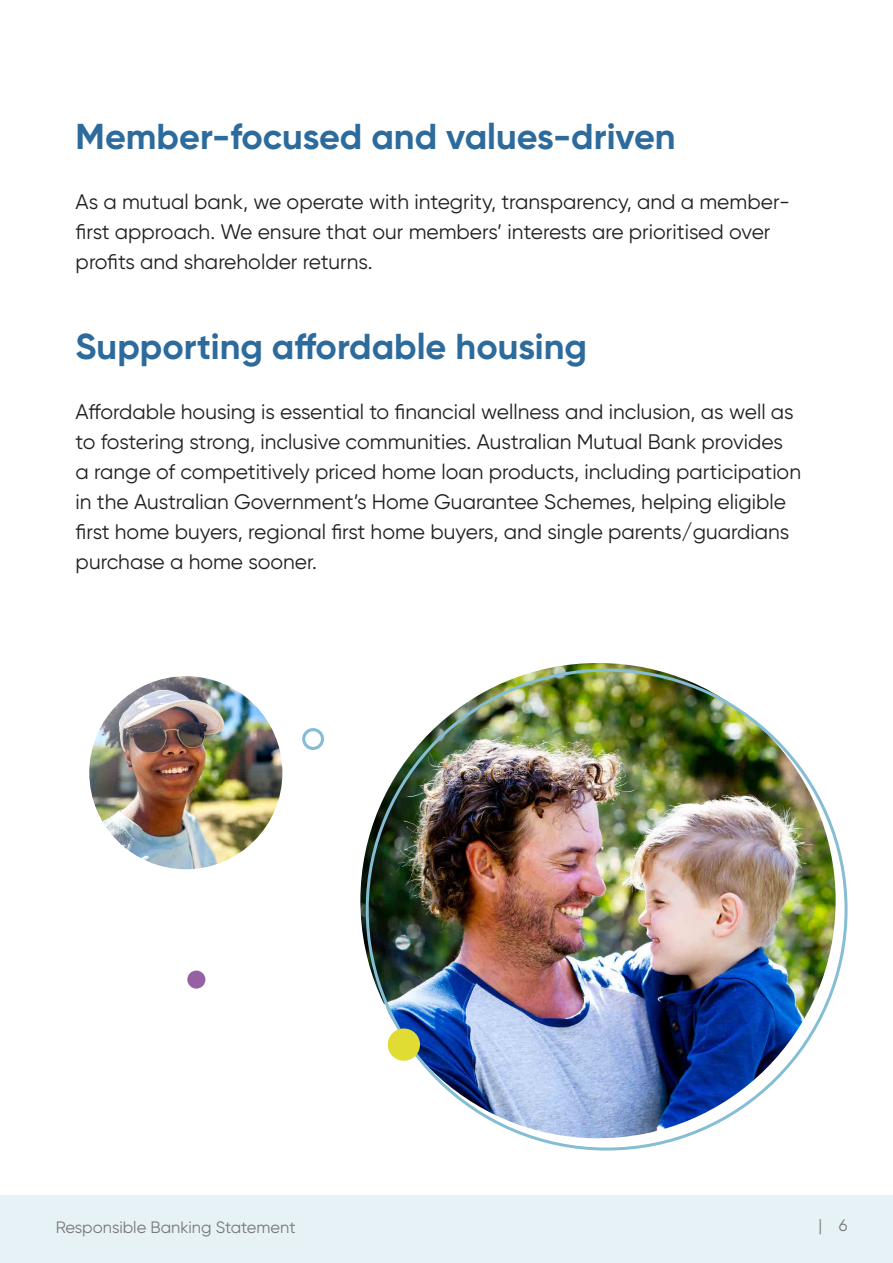
<style>
.page{position:relative;width:893px;height:1263px;background:#fff}
.page>*{position:absolute;margin:0;border:0;box-sizing:border-box;transform-origin:0 0}
.t1{font:700 36px "Gilroy";color:#2d6b9d}
.t2{font:21px/30px "Gilroy";color:#231f20}
.t3{font:16.5px "Gilroy";color:#797878}
</style>
<div class="page">
<div style="left:0;top:1195px;width:893px;height:68px;background:#e7f2f6"></div>
<img style="left:360px;top:663px;width:476px;height:475px;border-radius:238px">
<img style="left:89px;top:676px;width:193px;height:193px;border-radius:97px">
<div style="left:388px;top:1028px;width:32px;height:33px;background:#e0dc33;border-radius:50%"></div>
<div style="left:302px;top:728px;width:22px;height:22px;border:3px solid #85bed4;border-radius:50%"></div>
<div style="left:187px;top:970px;width:18px;height:19px;background:#9560a4;border-radius:50%"></div>
<p class="t1" style="left:76px;top:113px;width:602px">Member-focused and values-driven</p>
<p class="t2" style="left:76px;top:186px;width:716px">As a mutual bank, we operate with integrity, transparency, and a member&shy;first approach. We ensure that our members’ interests are prioritised over profits and shareholder returns.</p>
<p class="t1" style="left:76px;top:323px;width:513px">Supporting affordable housing</p>
<p class="t2" style="left:76px;top:396px;width:727px">Affordable housing is essential to financial wellness and inclusion, as well as to fostering strong, inclusive communities. Australian Mutual Bank provides a range of competitively priced home loan products, including participation in the Australian Government’s Home Guarantee Schemes, helping eligible first home buyers, regional first home buyers, and single parents/guardians purchase a home sooner.</p>
<p class="t3" style="left:56px;top:1217px;width:241px">Responsible Banking Statement</p>
<p class="t3" style="left:819px;top:1215px;width:30px">| 6</p>
</div>
